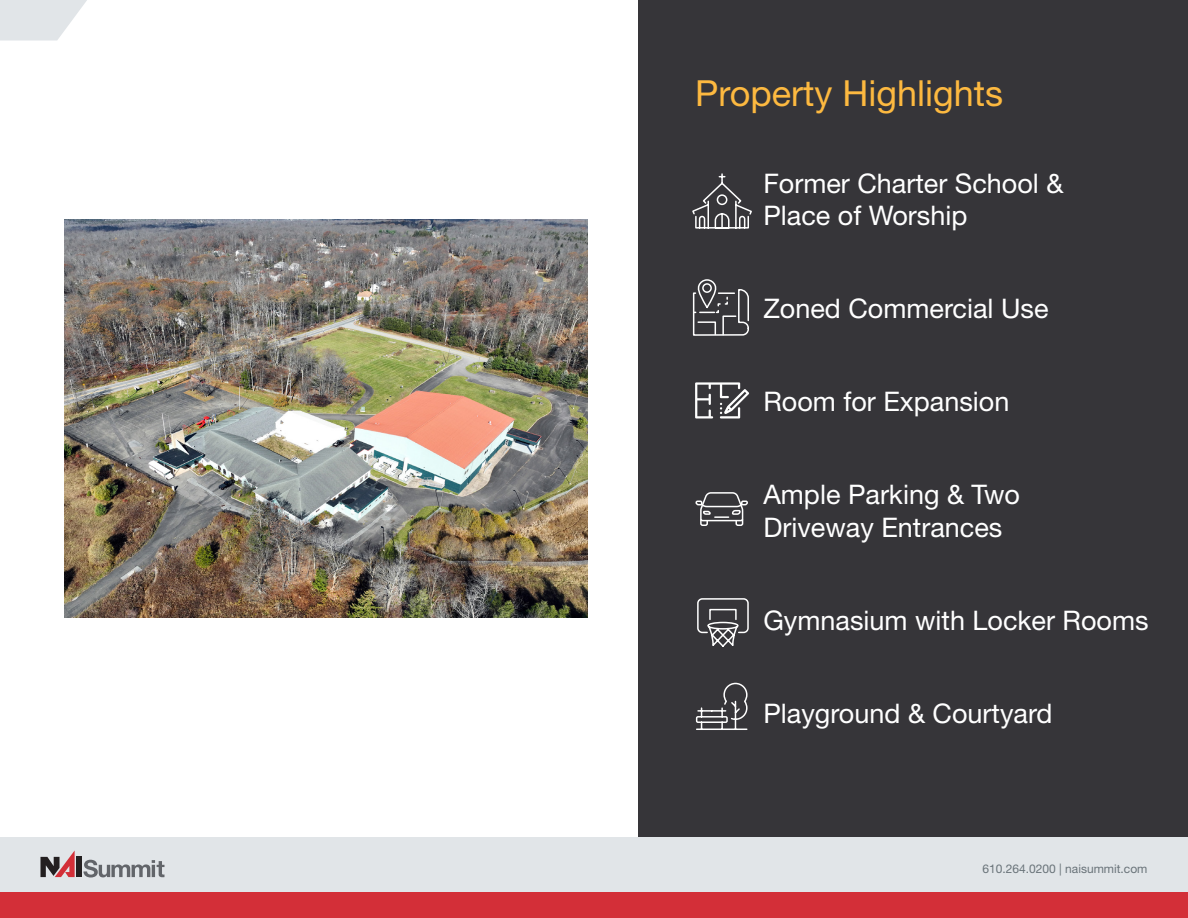
<style>
.page{position:relative;width:1188px;height:918px;background:#fff}
.page>*{position:absolute;margin:0;border:0;box-sizing:border-box;transform-origin:0 0}
.t1{font:36px "Helvetica Neue LT Std";color:#fdb940}
.t2{font:27px/32.4px "Helvetica Neue LT Std";color:#fff}
.t3{font:12px "Helvetica Neue LT Std";color:#697379}
</style>
<div class="page">
<div style="left:0;top:837px;width:1188px;height:81px;background:#e1e5e8"></div>
<div style="left:0;top:892px;width:1188px;height:26px;background:#d32f38"></div>
<div style="left:76px;top:857px;width:6px;height:20px;background:#231f20"></div>
<svg style="left:40px;top:850px;width:35px;height:27px"></svg>
<svg style="left:83px;top:860px;width:81px;height:18px"></svg>
<svg style="left:0;top:0;width:87px;height:40px"></svg>
<div style="left:638px;top:0;width:550px;height:837px;background:#363539"></div>
<svg style="left:695px;top:492px;width:53px;height:34px"></svg>
<svg style="left:695px;top:382px;width:54px;height:37px"></svg>
<img style="left:64px;top:219px;width:524px;height:399px">
<svg style="left:692px;top:173px;width:60px;height:56px"></svg>
<svg style="left:692px;top:279px;width:57px;height:57px"></svg>
<svg style="left:697px;top:598px;width:52px;height:49px"></svg>
<svg style="left:695px;top:682px;width:53px;height:48px"></svg>
<p class="t1" style="left:695px;top:71px;width:310px">Property Highlights</p>
<p class="t2" style="left:763px;top:166px;width:302px">Former Charter School &amp;<br>Place of Worship</p>
<p class="t2" style="left:763px;top:292px;width:287px">Zoned Commercial Use</p>
<p class="t2" style="left:763px;top:385px;width:248px">Room for Expansion</p>
<p class="t2" style="left:763px;top:478px;width:258px">Ample Parking &amp; Two<br>Driveway Entrances</p>
<p class="t2" style="left:763px;top:604px;width:387px">Gymnasium with Locker Rooms</p>
<p class="t2" style="left:763px;top:697px;width:291px">Playground &amp; Courtyard</p>
<p class="t3" style="left:983px;top:861px;width:166px">610.264.0200 | naisummit.com</p>
</div>
